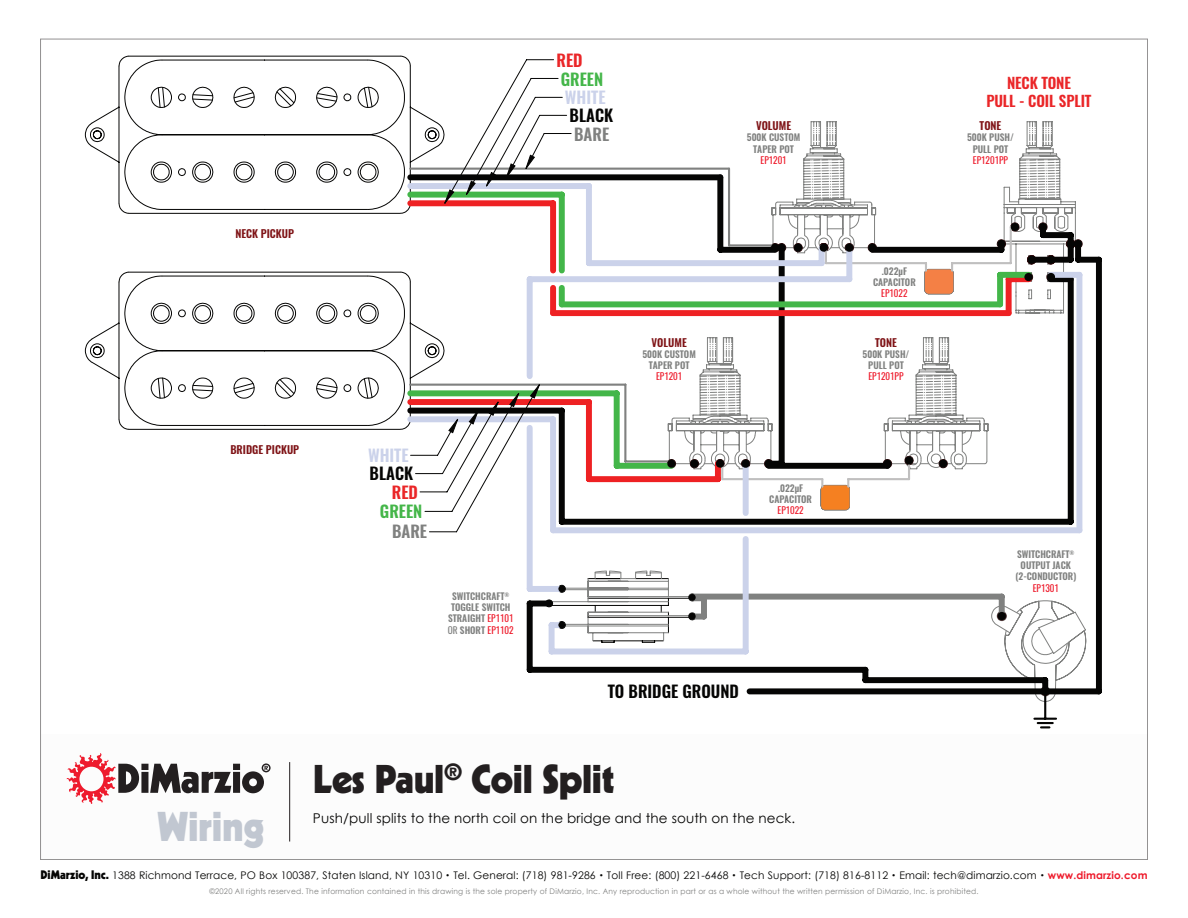
<style>
.page{position:relative;width:1188px;height:918px;background:#fff}
.page>*{position:absolute;margin:0;border:0;box-sizing:border-box;transform-origin:0 0}
.t1{font:900 40.5px "Kabel";letter-spacing:-.01em;color:#c1c7d1}
.t2{font:900 39px "Kabel";letter-spacing:-.01em;color:#231f20}
.t3{font:600 16.5px "Oswald";color:#050504}
.t4{font:600 16.5px "Oswald";color:#44b649}
.t5{font:600 16.5px "Oswald";color:#cbd2ea}
.t6{font:600 16.5px "Oswald";color:#808180}
.t7{font:600 16.5px "Oswald";color:#ea2628}
.t8{font:600 15px/18px "Oswald";letter-spacing:-.01em;color:#ea2628;text-align:center}
.t9{font:13.5px "Century Gothic";letter-spacing:.01em;color:#050504}
.t10{font:600 10.8px "Oswald";color:#7f1417}
.t11{font:10.5px "Century Gothic";letter-spacing:.01em;color:#050504}
.t12{font:600 9.3px/11.2px "Oswald";color:#808180;text-align:center}
.t13{font:9.3px "Oswald";color:#ee1b2c}
.t14{font:7.65px "Century Gothic";letter-spacing:.025em;color:#808180}
.s1{font-weight:400;color:#ee1b2c}
.s2{font-weight:400}
.s3{font-family:"Kabel";font-weight:900;font-size:12px}
.s4{font-size:7.5px}
.s5{font-weight:700;color:#ee1b2c}
</style>
<div class="page">
<svg style="left:66px;top:753px;width:205px;height:51px"></svg>
<hr style="left:289px;top:762px;width:1px;height:80px;background:#231f20">
<svg style="left:876px;top:121px;width:200px;height:101px"></svg>
<svg style="left:697px;top:121px;width:179px;height:101px"></svg>
<svg style="left:91px;top:55px;width:319px;height:375px"></svg>
<hr style="left:1044px;top:695px;width:2px;height:24px;background:#050504">
<svg style="left:1038px;top:722px;width:15px;height:6px"></svg>
<hr style="left:1034px;top:718px;width:22px;height:2px;background:#050504">
<div style="left:717px;top:177px;width:6px;height:73px;background:#050504"></div>
<div style="left:410px;top:174px;width:310px;height:6px;background:#050504"></div>
<div style="left:1045px;top:688px;width:54px;height:6px;background:#050504"></div>
<div style="left:1078px;top:257px;width:21px;height:6px;background:#050504"></div>
<div style="left:1096px;top:260px;width:6px;height:431px;background:#050504"></div>
<div style="left:527px;top:603px;width:6px;height:67px;background:#050504"></div>
<div style="left:530px;top:667px;width:335px;height:6px;background:#050504"></div>
<div style="left:530px;top:601px;width:19px;height:5px;background:#050504"></div>
<hr style="left:728px;top:169px;width:2px;height:76px;background:#808180">
<hr style="left:410px;top:168px;width:319px;height:2px;background:#808180">
<div style="left:410px;top:183px;width:179px;height:6px;background:#cbd2ea"></div>
<div style="left:530px;top:586px;width:32px;height:6px;background:#cbd2ea"></div>
<div style="left:586px;top:186px;width:6px;height:77px;background:#cbd2ea"></div>
<div style="left:527px;top:428px;width:6px;height:161px;background:#cbd2ea"></div>
<svg style="left:1035px;top:623px;width:52px;height:79px"></svg>
<svg style="left:546px;top:223px;width:536px;height:472px"></svg>
<svg style="left:410px;top:59px;width:162px;height:474px"></svg>
<svg style="left:444px;top:154px;width:97px;height:280px"></svg>
<p class="t10" style="left:235px;top:226px;width:60px">NECK PICKUP</p>
<p class="t10" style="left:230px;top:442px;width:70px">BRIDGE PICKUP</p>
<h3 class="t7" style="left:556px;top:48px;width:28px">RED</h3>
<h3 class="t4" style="left:561px;top:67px;width:44px">GREEN</h3>
<h3 class="t3" style="left:570px;top:104px;width:45px">BLACK</h3>
<h3 class="t5" style="left:565px;top:86px;width:42px">WHITE</h3>
<h3 class="t6" style="left:574px;top:122px;width:37px">BARE</h3>
<p class="t10" style="left:756px;top:118px;width:37px">VOLUME</p>
<p class="t12" style="left:747px;top:132px;width:55px">500K CUSTOM<br>TAPER POT</p>
<p class="t13" style="left:761px;top:154px;width:28px">EP1201</p>
<h3 class="t5" style="left:368px;top:444px;width:42px">WHITE</h3>
<h3 class="t7" style="left:392px;top:480px;width:28px">RED</h3>
<h3 class="t3" style="left:370px;top:462px;width:45px">BLACK</h3>
<h3 class="t4" style="left:380px;top:500px;width:44px">GREEN</h3>
<h3 class="t6" style="left:392px;top:520px;width:37px">BARE</h3>
<p class="t12" style="left:448px;top:591px;width:67px">SWITCHCRAFT<sup>®<br></sup>TOGGLE SWITCH<br>STRAIGHT <span class="s1">EP1101<br></span><span class="s2">OR</span> SHORT <span class="s1">EP1102</span></p>
<p class="t10" style="left:652px;top:335px;width:37px">VOLUME</p>
<p class="t12" style="left:642px;top:349px;width:55px">500K CUSTOM<br>TAPER POT</p>
<p class="t13" style="left:656px;top:370px;width:28px">EP1201</p>
<p class="t12" style="left:769px;top:483px;width:44px">.022µF<br>CAPACITOR</p>
<p class="t13" style="left:778px;top:504px;width:28px">EP1022</p>
<h3 class="t3" style="left:608px;top:680px;width:133px">TO BRIDGE GROUND</h3>
<p class="t12" style="left:873px;top:266px;width:44px">.022µF<br>CAPACITOR</p>
<p class="t13" style="left:881px;top:287px;width:28px">EP1022</p>
<p class="t10" style="left:875px;top:335px;width:23px">TONE</p>
<p class="t12" style="left:863px;top:349px;width:48px">500K PUSH/<br>PULL POT</p>
<p class="t13" style="left:868px;top:370px;width:37px">EP1201PP</p>
<h3 class="t8" style="left:986px;top:75px;width:107px">NECK TONE<br>PULL - COIL SPLIT</h3>
<p class="t10" style="left:980px;top:118px;width:23px">TONE</p>
<p class="t12" style="left:967px;top:132px;width:48px">500K PUSH/<br>PULL POT</p>
<p class="t13" style="left:973px;top:154px;width:37px">EP1201PP</p>
<p class="t12" style="left:1015px;top:549px;width:62px">SWITCHCRAFT<sup>®<br></sup>OUTPUT JACK (2-CONDUCTOR)</p>
<p class="t13" style="left:1033px;top:581px;width:28px">EP1301</p>
<h2 class="t2" style="left:313px;top:754px;width:303px">Les Paul<sup>®</sup> Coil Split</h2>
<h3 class="t9" style="left:313px;top:810px;width:484px">Push/pull splits to the north coil on the bridge and the south on the neck.</h3>
<h1 class="t1" style="left:158px;top:801px;width:108px">Wiring</h1>
<p class="t11" style="left:41px;top:869px;width:1108px"><span class="s3">DiMarzio, Inc.</span> 1388 Richmond Terrace, PO Box 100387, Staten Island, NY 10310 <span class="s4">•</span> Tel. General: (718) 981-9286 <span class="s4">•</span> Toll Free: (800) 221-6468 <span class="s4">•</span> Tech Support: (718) 816-8112 <span class="s4">•</span> Email: tech@dimarzio.com <span class="s4">•</span> <span class="s5">www.dimarzio.com</span></p>
<p class="t14" style="left:210px;top:887px;width:771px">©2020 All rights reserved. The information contained in this drawing is the sole property of DiMarzio, Inc. Any reproduction in part or as a whole without the written permission of DiMarzio, Inc. is prohibited.</p>
</div>
